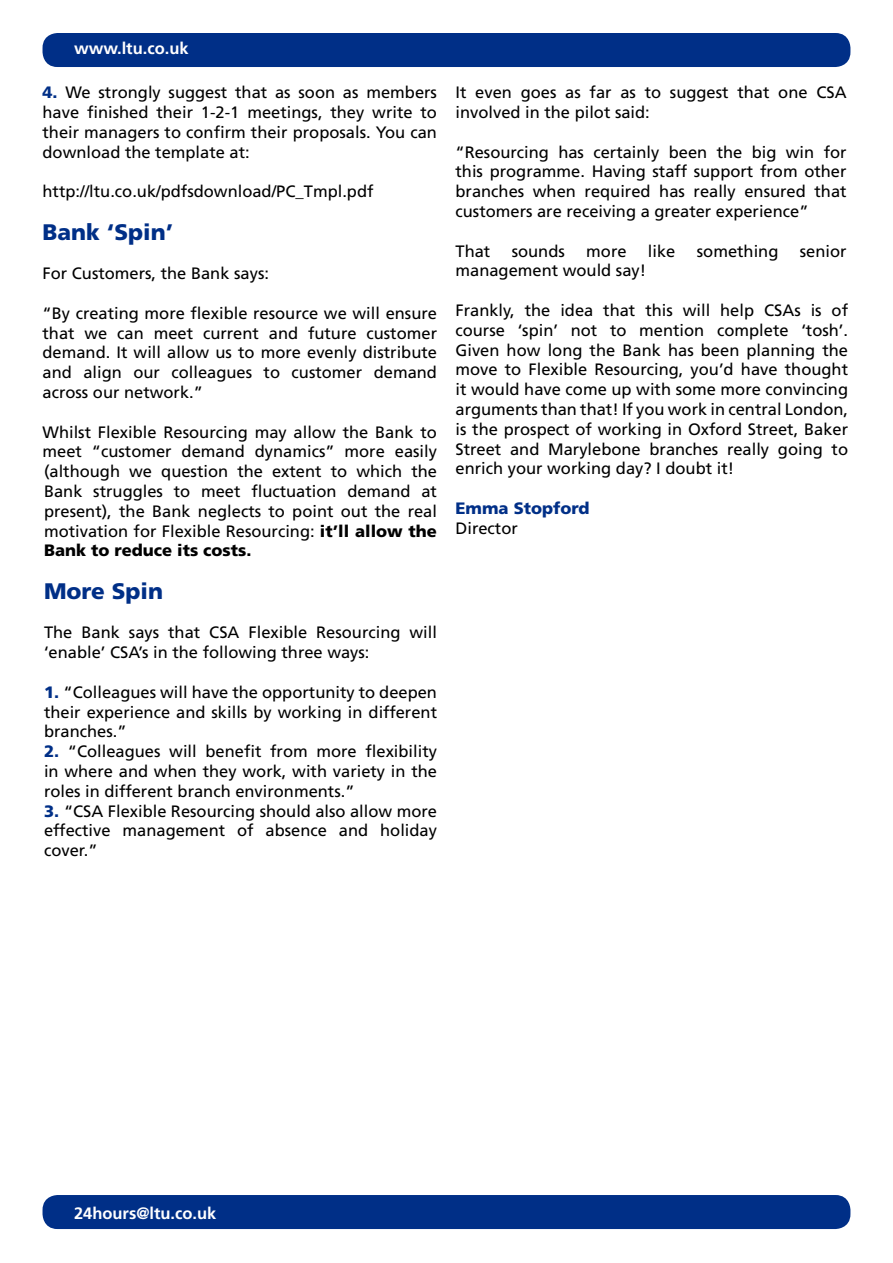
<style>
.page{position:relative;width:893px;height:1263px;background:#fff}
.page>*{position:absolute;margin:0;border:0;box-sizing:border-box;transform-origin:0 0}
.t1{font:900 22.5px "Frutiger";color:#002f87}
.t2{font:16.5px/19.8px "Frutiger";color:#000;text-align:justify}
.t3{font:700 16.5px "Frutiger";color:#fff}
.t4{font:900 16.5px "Frutiger";color:#002f87}
.s1{font-weight:900;color:#002f87}
.s2{font-weight:900}
</style>
<div class="page">
<div style="left:43px;top:33px;width:807px;height:34px;background:#002f87;border-radius:15px"></div>
<div style="left:43px;top:1195px;width:807px;height:34px;background:#002f87;border-radius:15px"></div>
<p class="t3" style="left:74px;top:38px;width:116px">www.ltu.co.uk</p>
<p class="t2" style="left:43px;top:82px;width:396px"><span class="s1">4.</span> We strongly suggest that as soon as members have finished their 1-2-1 meetings, they write to their managers to confirm their proposals. You can download the template at:</p>
<p class="t2" style="left:43px;top:181px;width:332px">http://ltu.co.uk/pdfsdownload/PC_Tmpl.pdf</p>
<h1 class="t1" style="left:43px;top:218px;width:132px">Bank ‘Spin’</h1>
<p class="t2" style="left:43px;top:263px;width:228px">For Customers, the Bank says:</p>
<p class="t2" style="left:43px;top:303px;width:396px">“By creating more flexible resource we will ensure that we can meet current and future customer demand. It will allow us to more evenly distribute and align our colleagues to customer demand across our network.”</p>
<p class="t2" style="left:43px;top:422px;width:396px">Whilst Flexible Resourcing may allow the Bank to meet “customer demand dynamics” more easily (although we question the extent to which the Bank struggles to meet fluctuation demand at present), the Bank neglects to point out the real motivation for Flexible Resourcing: <span class="s2">it’ll allow the Bank to reduce its costs.</span></p>
<h1 class="t1" style="left:44px;top:577px;width:121px">More Spin</h1>
<p class="t2" style="left:44px;top:622px;width:395px">The Bank says that CSA Flexible Resourcing will ‘enable’ CSA’s in the following three ways:</p>
<p class="t2" style="left:44px;top:682px;width:395px"><span class="s1">1.</span> “Colleagues will have the opportunity to deepen their experience and skills by working in different branches.”</p>
<p class="t2" style="left:44px;top:741px;width:395px"><span class="s1">2.</span> “Colleagues will benefit from more flexibility in where and when they work, with variety in the roles in different branch environments.”</p>
<p class="t2" style="left:44px;top:801px;width:395px"><span class="s1">3.</span> “CSA Flexible Resourcing should also allow more effective management of absence and holiday cover.”</p>
<p class="t2" style="left:455px;top:82px;width:393px">It even goes as far as to suggest that one CSA involved in the pilot said:</p>
<p class="t2" style="left:455px;top:142px;width:393px">“Resourcing has certainly been the big win for this programme. Having staff support from other branches when required has really ensured that customers are receiving a greater experience”</p>
<p class="t2" style="left:455px;top:241px;width:36px">That</p>
<p class="t2" style="left:512px;top:241px;width:55px">sounds</p>
<p class="t2" style="left:586px;top:241px;width:42px">more</p>
<p class="t2" style="left:648px;top:241px;width:29px">like</p>
<p class="t2" style="left:697px;top:241px;width:83px">something</p>
<p class="t2" style="left:800px;top:241px;width:48px">senior</p>
<p class="t2" style="left:455px;top:261px;width:192px">management would say!</p>
<p class="t2" style="left:455px;top:300px;width:394px">Frankly, the idea that this will help CSAs is of course ‘spin’ not to mention complete ‘tosh’.<br>Given how long the Bank has been planning the move to Flexible Resourcing, you’d have thought it would have come up with some more convincing arguments than that! If you work in central London, is the prospect of working in Oxford Street, Baker Street and Marylebone branches really going to enrich your working day? I doubt it!</p>
<p class="t4" style="left:455px;top:498px;width:136px">Emma Stopford</p>
<p class="t2" style="left:455px;top:518px;width:64px">Director</p>
<p class="t3" style="left:74px;top:1203px;width:144px">24hours@ltu.co.uk</p>
</div>
